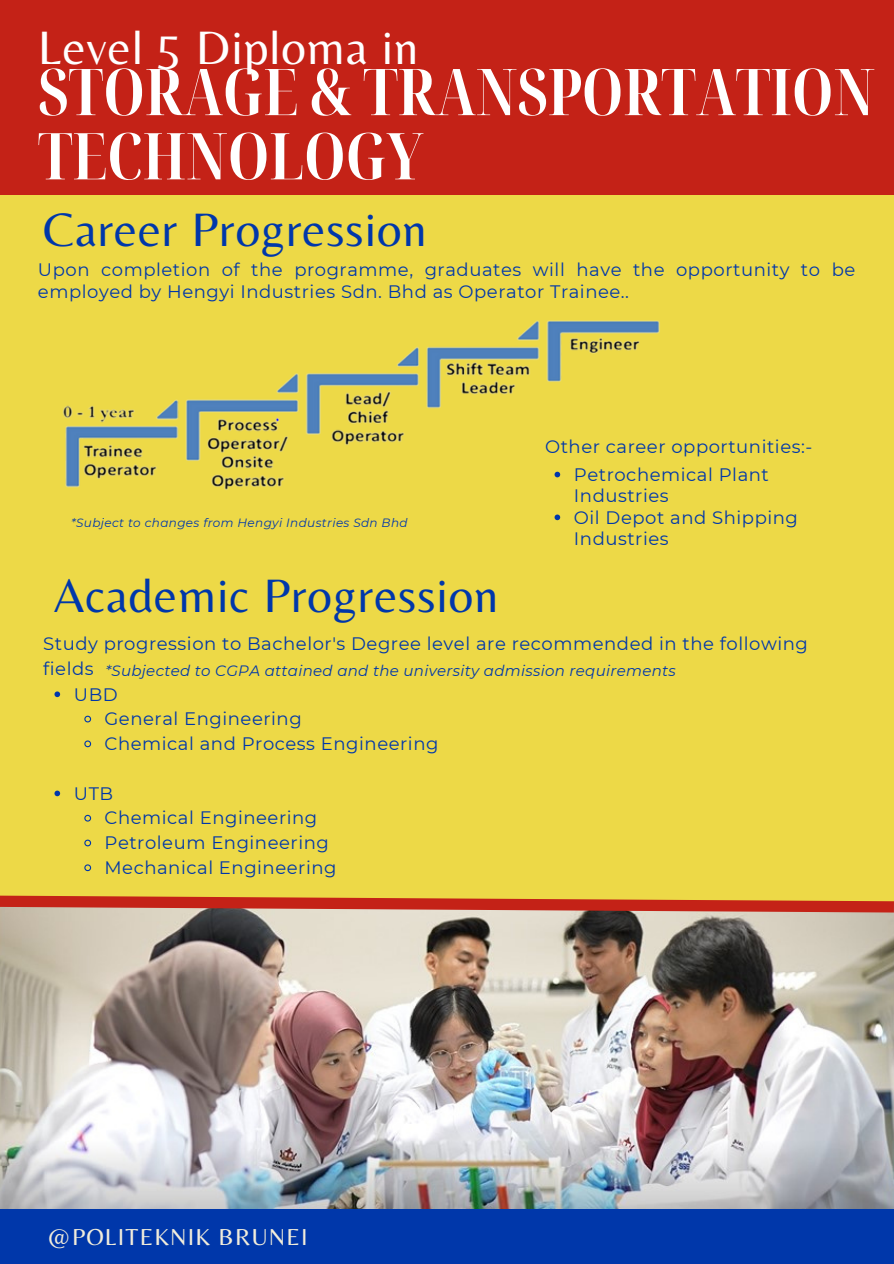
<style>
.page{position:relative;width:894px;height:1264px;background:#fff}
.page>*{position:absolute;margin:0;border:0;box-sizing:border-box;transform-origin:0 0}
.t1{font:700 extra-condensed 64.5px/64.2px "Noto Serif Display";color:#fff}
.t2{font:48.75px "Belleza";letter-spacing:.02em;color:#0037aa}
.t3{font:48.75px "Belleza";letter-spacing:.02em;color:#fff}
.t4{font:24px "Belleza";letter-spacing:.05em;color:#f2eddb}
.t5{font:18px/21.5px "Montserrat";letter-spacing:.03em;color:#0037aa}
.t6{font:italic 15px "Montserrat";letter-spacing:.02em;color:#0037aa}
.t7{font:italic 12px "Montserrat";letter-spacing:.03em;color:#0037aa}
</style>
<div class="page">
<img style="left:0;top:918px;width:893px;height:291px">
<div style="left:0;top:195px;width:893px;height:709px;background:#edd947"></div>
<div style="left:0;top:0;width:893px;height:195px;background:#c42217"></div>
<svg style="left:0;top:895px;width:893px;height:23px;background:#cb7656"></svg>
<div style="left:0;top:1209px;width:893px;height:54px;background:#0037aa"></div>
<img style="left:62px;top:320px;width:598px;height:170px">
<svg style="left:54px;top:691px;width:6px;height:6px"></svg>
<svg style="left:84px;top:715px;width:8px;height:8px"></svg>
<svg style="left:84px;top:740px;width:8px;height:8px"></svg>
<svg style="left:54px;top:790px;width:6px;height:6px"></svg>
<svg style="left:84px;top:814px;width:8px;height:8px"></svg>
<svg style="left:84px;top:839px;width:8px;height:8px"></svg>
<svg style="left:84px;top:864px;width:8px;height:8px"></svg>
<svg style="left:554px;top:472px;width:6px;height:5px"></svg>
<svg style="left:554px;top:514px;width:6px;height:6px"></svg>
<p class="t3" style="left:38px;top:19px;width:382px">Level 5 Diploma in</p>
<p class="t1" style="left:38px;top:58px;width:838px">STORAGE &amp; TRANSPORTATION<br>TECHNOLOGY</p>
<p class="t2" style="left:43px;top:201px;width:385px">Career Progression</p>
<p class="t5" style="left:38px;top:259px;width:818px">Upon completion of the programme, graduates will have the opportunity to be employed by Hengyi Industries Sdn. Bhd as Operator Trainee..</p>
<p class="t7" style="left:71px;top:515px;width:338px">*Subject to changes from Hengyi Industries Sdn Bhd</p>
<p class="t2" style="left:54px;top:566px;width:446px">Academic Progression</p>
<p class="t5" style="left:545px;top:436px;width:269px">Other career opportunities:-</p>
<p class="t5" style="left:573px;top:463px;width:196px">Petrochemical Plant<br>Industries</p>
<p class="t5" style="left:573px;top:506px;width:225px">Oil Depot and Shipping<br>Industries</p>
<p class="t5" style="left:43px;top:631px;width:766px;line-height:24.8px">Study progression to Bachelor's Degree level are recommended in the following fields</p>
<p class="t6" style="left:105px;top:661px;width:572px">*Subjected to CGPA attained and the university admission requirements</p>
<p class="t5" style="left:74px;top:683px;width:45px">UBD</p>
<p class="t5" style="left:104px;top:708px;width:199px">General Engineering</p>
<p class="t5" style="left:104px;top:733px;width:335px">Chemical and Process Engineering</p>
<p class="t5" style="left:74px;top:782px;width:41px">UTB</p>
<p class="t5" style="left:104px;top:807px;width:214px">Chemical Engineering</p>
<p class="t5" style="left:104px;top:832px;width:226px">Petroleum Engineering</p>
<p class="t5" style="left:104px;top:856px;width:233px">Mechanical Engineering</p>
<p class="t4" style="left:47px;top:1222px;width:262px">@POLITEKNIK BRUNEI</p>
</div>
